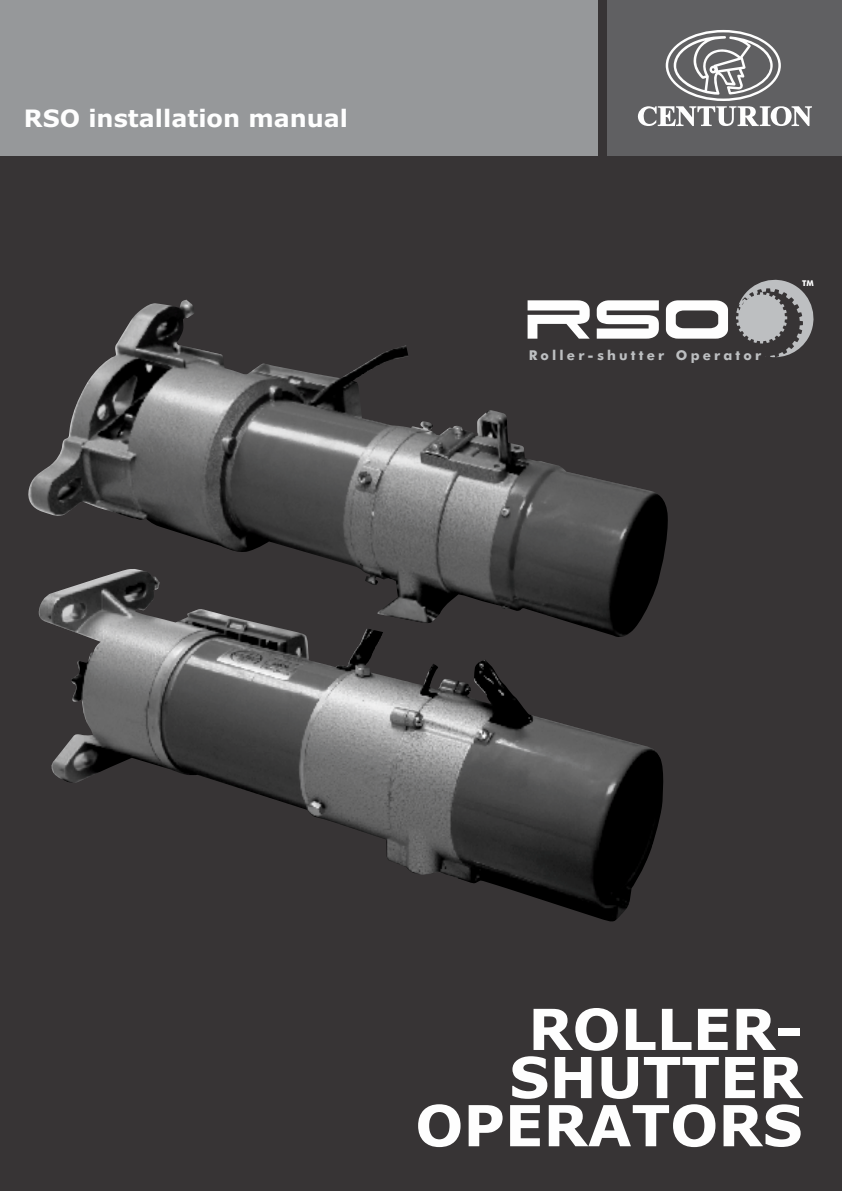
<style>
.page{position:relative;width:842px;height:1191px;background:#373435}
.page>*{position:absolute;margin:0;border:0;box-sizing:border-box;transform-origin:0 0}
.t1{font:700 56.6px/48.2px "Verdana";color:#fefefe;text-align:right}
.t2{font:700 24px "Verdana";color:#fefefe}
.t3{font:700 13.6px "Futura BT";letter-spacing:.235em;color:#bdbfc1}
.t4{font:700 8px "Futura BT";color:#fefefe}
</style>
<div class="page">
<div style="left:608px;top:0;width:234px;height:156px;background:#606062"></div>
<div style="left:0;top:0;width:598px;height:156px;background:#96989a"></div>
<svg style="left:637px;top:30px;width:175px;height:96px"></svg>
<img style="left:26px;top:300px;width:642px;height:342px">
<img style="left:37px;top:568px;width:629px;height:355px">
<svg style="left:666px;top:300px;width:62px;height:39px"></svg>
<svg style="left:597px;top:300px;width:62px;height:39px"></svg>
<svg style="left:528px;top:300px;width:62px;height:39px"></svg>
<svg style="left:736px;top:274px;width:83px;height:85px;background:#737274"></svg>
<p class="t2" style="left:24px;top:108px;width:326px">RSO installation manual</p>
<p class="t3" style="left:529px;top:349px;width:234px">Roller-shutter Operator</p>
<p class="t4" style="left:802px;top:280px;width:13px">TM</p>
<p class="t1" style="left:415px;top:1010px;width:389px">ROLLER-<br>SHUTTER<br>OPERATORS</p>
</div>
